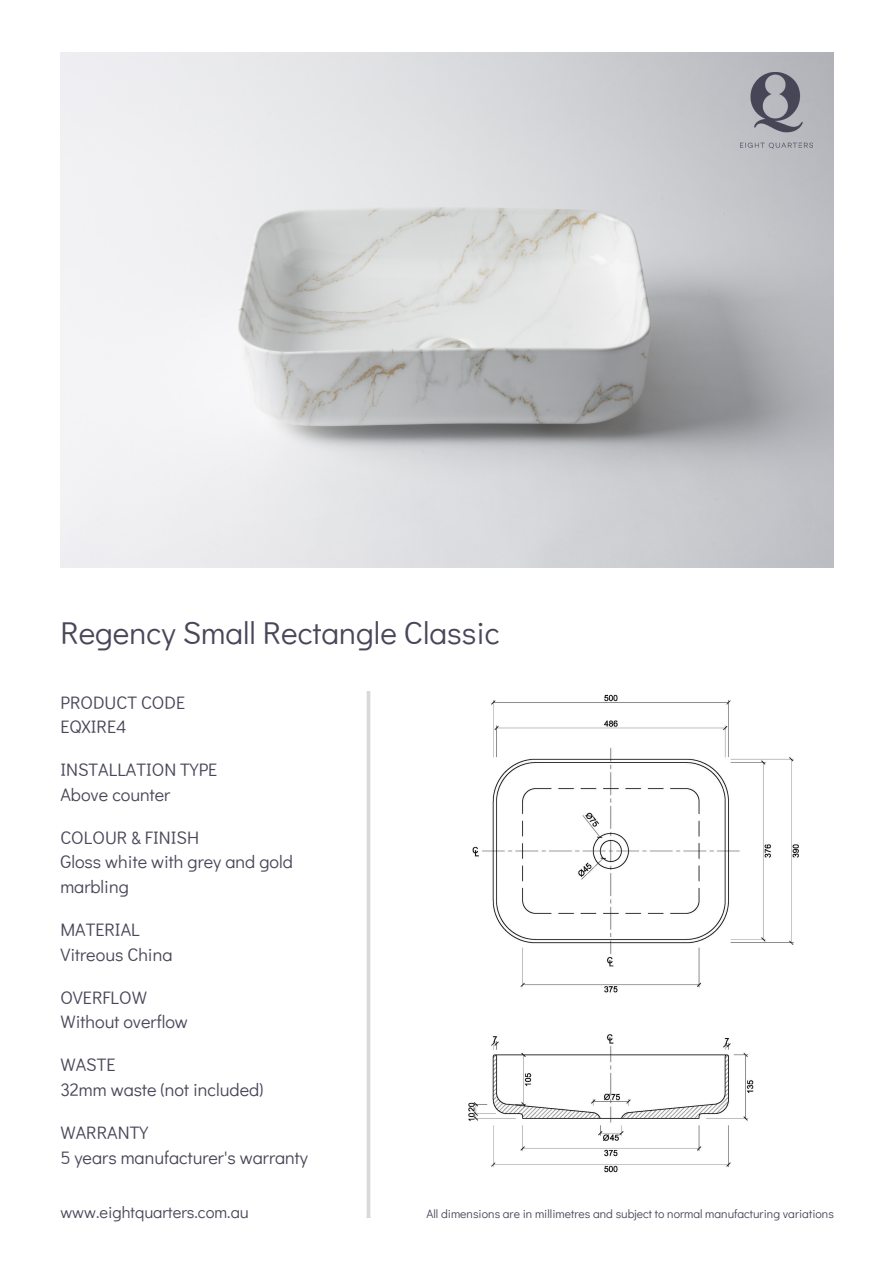
<style>
.page{position:relative;width:894px;height:1264px;background:#fff}
.page>*{position:absolute;margin:0;border:0;box-sizing:border-box;transform-origin:0 0}
.t1{font:31.5px "Didact Gothic";color:#484658}
.t2{font:18px/24.8px "Didact Gothic";color:#484658}
.t3{font:16.5px "Didact Gothic";color:#484658}
.t4{font:12px "Didact Gothic";color:#484658}
</style>
<div class="page">
<img style="left:60px;top:53px;width:773px;height:514px">
<img style="left:468px;top:694px;width:331px;height:479px">
<svg style="left:366px;top:691px;width:5px;height:526px"></svg>
<img style="left:740px;top:73px;width:72px;height:75px">
<h1 class="t1" style="left:60px;top:611px;width:441px">Regency Small Rectangle Classic</h1>
<p class="t2" style="left:60px;top:689px;width:126px">PRODUCT CODE<br>EQXIRE4</p>
<p class="t2" style="left:60px;top:756px;width:158px">INSTALLATION TYPE<br>Above counter</p>
<p class="t2" style="left:60px;top:824px;width:234px">COLOUR &amp; FINISH<br>Gloss white with grey and gold marbling</p>
<p class="t2" style="left:60px;top:916px;width:114px">MATERIAL<br>Vitreous China</p>
<p class="t2" style="left:60px;top:984px;width:129px">OVERFLOW<br>Without overflow</p>
<p class="t2" style="left:60px;top:1051px;width:204px">WASTE<br>32mm waste (not included)</p>
<p class="t2" style="left:60px;top:1119px;width:249px">WARRANTY<br>5 years manufacturer's warranty</p>
<p class="t3" style="left:60px;top:1200px;width:190px">www.eightquarters.com.au</p>
<p class="t4" style="left:426px;top:1205px;width:409px">All dimensions are in millimetres and subject to normal manufacturing variations</p>
</div>
